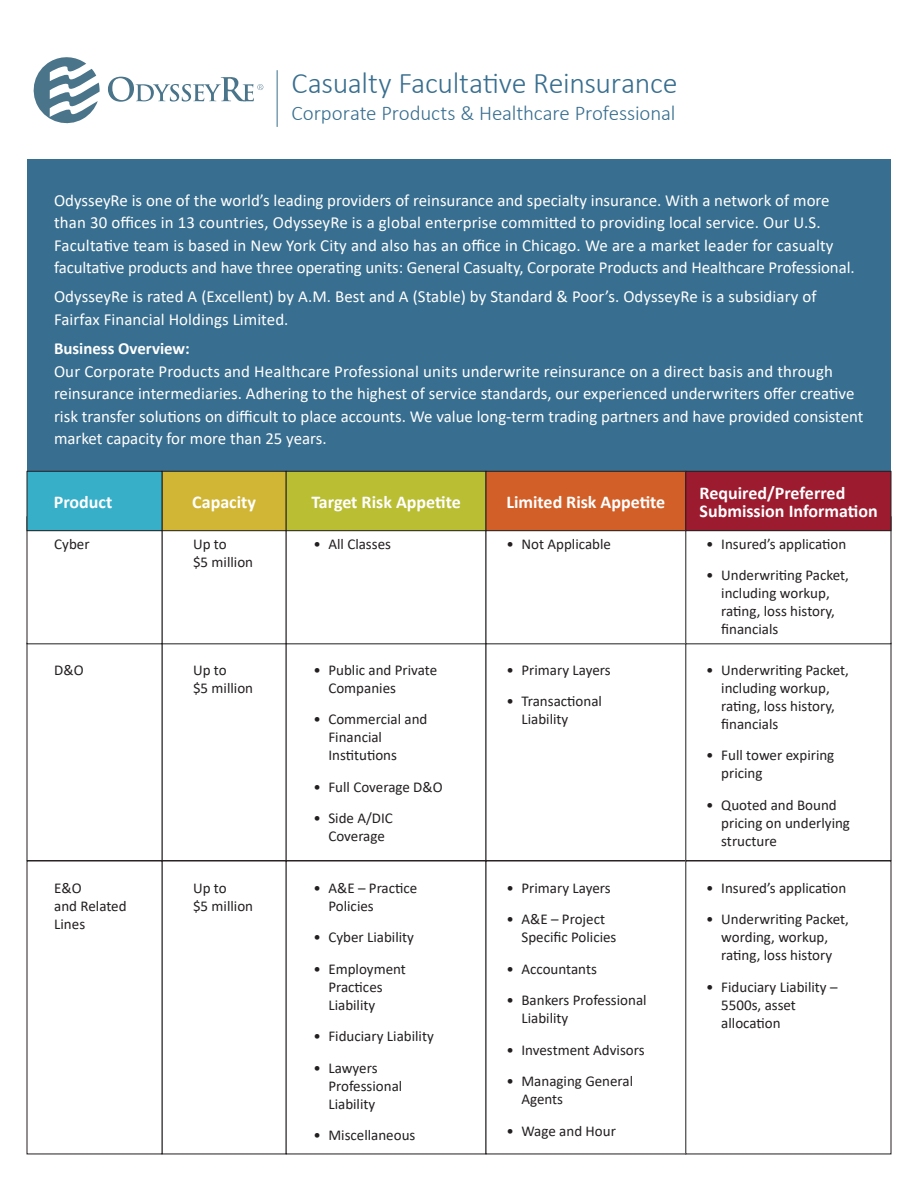
<style>
.page{position:relative;width:918px;height:1188px;background:#fff}
.page>*{position:absolute;margin:0;border:0;box-sizing:border-box;transform-origin:0 0}
.t1{font:300 30px "Calibri";letter-spacing:-.015em;color:#386e8f}
.t2{font:300 21px "Calibri";letter-spacing:-.005em;color:#386e8f}
.t3{font:700 18px/18px "Calibri";color:#fff}
.t4{font:16.8px/22.5px "Calibri";color:#fff}
.t5{font:700 16.8px "Calibri";color:#fff}
.ONE{font:15px/18px "Calibri";color:#231f20}
</style>
<div class="page">
<div style="left:27px;top:159px;width:864px;height:324px;background:#386e8f"></div>
<svg style="left:34px;top:57px;width:66px;height:66px"></svg>
<svg style="left:108px;top:77px;width:155px;height:25px"></svg>
<hr style="left:277px;top:70px;width:1px;height:57px;background:#386e8f">
<div style="left:162px;top:643px;width:124px;height:218px;border:1px solid #231f20"></div>
<div style="left:162px;top:861px;width:124px;height:293px;border:1px solid #231f20"></div>
<div style="left:286px;top:643px;width:200px;height:218px;border:1px solid #231f20"></div>
<div style="left:286px;top:861px;width:200px;height:293px;border:1px solid #231f20"></div>
<div style="left:162px;top:517px;width:124px;height:127px;border:1px solid #231f20"></div>
<div style="left:162px;top:471px;width:124px;height:60px;background:#d1b635"></div>
<div style="left:162px;top:471px;width:124px;height:60px;border:1px solid #231f20"></div>
<div style="left:286px;top:471px;width:200px;height:60px;background:#b9be33"></div>
<div style="left:286px;top:471px;width:200px;height:60px;border:1px solid #231f20"></div>
<div style="left:486px;top:471px;width:200px;height:60px;background:#d25f27"></div>
<div style="left:486px;top:471px;width:200px;height:60px;border:1px solid #231f20"></div>
<div style="left:686px;top:471px;width:205px;height:60px;background:#9d1b2f"></div>
<div style="left:686px;top:471px;width:205px;height:60px;border:1px solid #231f20"></div>
<div style="left:27px;top:471px;width:135px;height:60px;background:#37afc8"></div>
<div style="left:27px;top:471px;width:135px;height:60px;border:1px solid #231f20"></div>
<p class="t1" style="left:292px;top:64px;width:388px">Casualty Facultative Reinsurance</p>
<p class="t2" style="left:292px;top:100px;width:385px">Corporate Products &amp; Healthcare Professional</p>
<p class="t4" style="left:54px;top:188px;width:802px">OdysseyRe is one of the world’s leading providers of reinsurance and specialty insurance. With a network of more than 30 offices in 13 countries, OdysseyRe is a global enterprise committed to providing local service. Our U.S.<br>Facultative team is based in New York City and also has an office in Chicago. We are a market leader for casualty facultative products and have three operating units: General Casualty, Corporate Products and Healthcare Professional.</p>
<p class="t4" style="left:54px;top:285px;width:764px">OdysseyRe is rated A (Excellent) by A.M. Best and A (Stable) by Standard &amp; Poor’s. OdysseyRe is a subsidiary of<br>Fairfax Financial Holdings Limited.</p>
<p class="t5" style="left:54px;top:337px;width:137px">Business Overview:</p>
<p class="t4" style="left:54px;top:359px;width:811px">Our Corporate Products and Healthcare Professional units underwrite reinsurance on a direct basis and through reinsurance intermediaries. Adhering to the highest of service standards, our experienced underwriters offer creative risk transfer solutions on difficult to place accounts. We value long-term trading partners and have provided consistent market capacity for more than 25 years.</p>
<p class="t3" style="left:54px;top:493px;width:60px">Product</p>
<p class="t3" style="left:192px;top:493px;width:65px">Capacity</p>
<p class="t3" style="left:311px;top:493px;width:151px">Target Risk Appetite</p>
<p class="t3" style="left:507px;top:493px;width:160px">Limited Risk Appetite</p>
<p class="t3" style="left:700px;top:484px;width:180px">Required/Preferred<br>Submission Information</p>
<p class="ONE" style="left:54px;top:534px;width:37px">Cyber</p>
<p class="ONE" style="left:193px;top:534px;width:62px">Up to<br>$5 million</p>
<p class="ONE" style="left:313px;top:534px;width:79px">• All Classes</p>
<p class="ONE" style="left:507px;top:534px;width:106px">• Not Applicable</p>
<p class="ONE" style="left:706px;top:534px;width:142px">• Insured’s application</p>
<p class="ONE" style="left:721px;top:566px;width:129px;text-indent:-15px">• Underwriting Packet, including workup, rating, loss history, financials</p>
<p class="ONE" style="left:54px;top:661px;width:31px">D&amp;O</p>
<p class="ONE" style="left:54px;top:878px;width:74px">E&amp;O<br>and Related<br>Lines</p>
<p class="ONE" style="left:193px;top:661px;width:62px">Up to<br>$5 million</p>
<p class="ONE" style="left:193px;top:878px;width:62px">Up to<br>$5 million</p>
<p class="ONE" style="left:328px;top:661px;width:110px;text-indent:-15px">• Public and Private<br>Companies</p>
<p class="ONE" style="left:328px;top:710px;width:101px;text-indent:-15px">• Commercial and<br>Financial<br>Institutions</p>
<p class="ONE" style="left:313px;top:778px;width:131px">• Full Coverage D&amp;O</p>
<p class="ONE" style="left:313px;top:809px;width:81px;text-align:center">• Side A/DIC<br>Coverage</p>
<p class="ONE" style="left:328px;top:878px;width:90px;text-indent:-15px">• A&amp;E – Practice<br>Policies</p>
<p class="ONE" style="left:313px;top:928px;width:102px">• Cyber Liability</p>
<p class="ONE" style="left:328px;top:959px;width:79px;text-indent:-15px">• Employment<br>Practices<br>Liability</p>
<p class="ONE" style="left:313px;top:1027px;width:122px">• Fiduciary Liability</p>
<p class="ONE" style="left:328px;top:1058px;width:75px;text-indent:-15px">• Lawyers<br>Professional<br>Liability</p>
<p class="ONE" style="left:313px;top:1126px;width:103px">• Miscellaneous</p>
<p class="ONE" style="left:507px;top:661px;width:106px">• Primary Layers</p>
<p class="ONE" style="left:521px;top:692px;width:82px;text-indent:-15px">• Transactional<br>Liability</p>
<p class="ONE" style="left:507px;top:878px;width:106px">• Primary Layers</p>
<p class="ONE" style="left:521px;top:910px;width:97px;text-indent:-15px">• A&amp;E – Project<br>Specific Policies</p>
<p class="ONE" style="left:507px;top:959px;width:92px">• Accountants</p>
<p class="ONE" style="left:521px;top:991px;width:127px;text-indent:-15px">• Bankers Professional<br>Liability</p>
<p class="ONE" style="left:507px;top:1040px;width:140px">• Investment Advisors</p>
<p class="ONE" style="left:521px;top:1072px;width:113px;text-indent:-15px">• Managing General<br>Agents</p>
<p class="ONE" style="left:507px;top:1121px;width:111px">• Wage and Hour</p>
<p class="ONE" style="left:721px;top:661px;width:129px;text-indent:-15px">• Underwriting Packet, including workup, rating, loss history, financials</p>
<p class="ONE" style="left:721px;top:746px;width:115px;text-indent:-15px">• Full tower expiring pricing</p>
<p class="ONE" style="left:721px;top:796px;width:130px;text-indent:-15px">• Quoted and Bound pricing on underlying structure</p>
<p class="ONE" style="left:706px;top:878px;width:142px">• Insured’s application</p>
<p class="ONE" style="left:706px;top:910px;width:144px;text-align:center">• Underwriting Packet, wording, workup, rating, loss history</p>
<p class="ONE" style="left:721px;top:977px;width:118px;text-indent:-15px">• Fiduciary Liability –<br>5500s, asset allocation</p>
</div>
